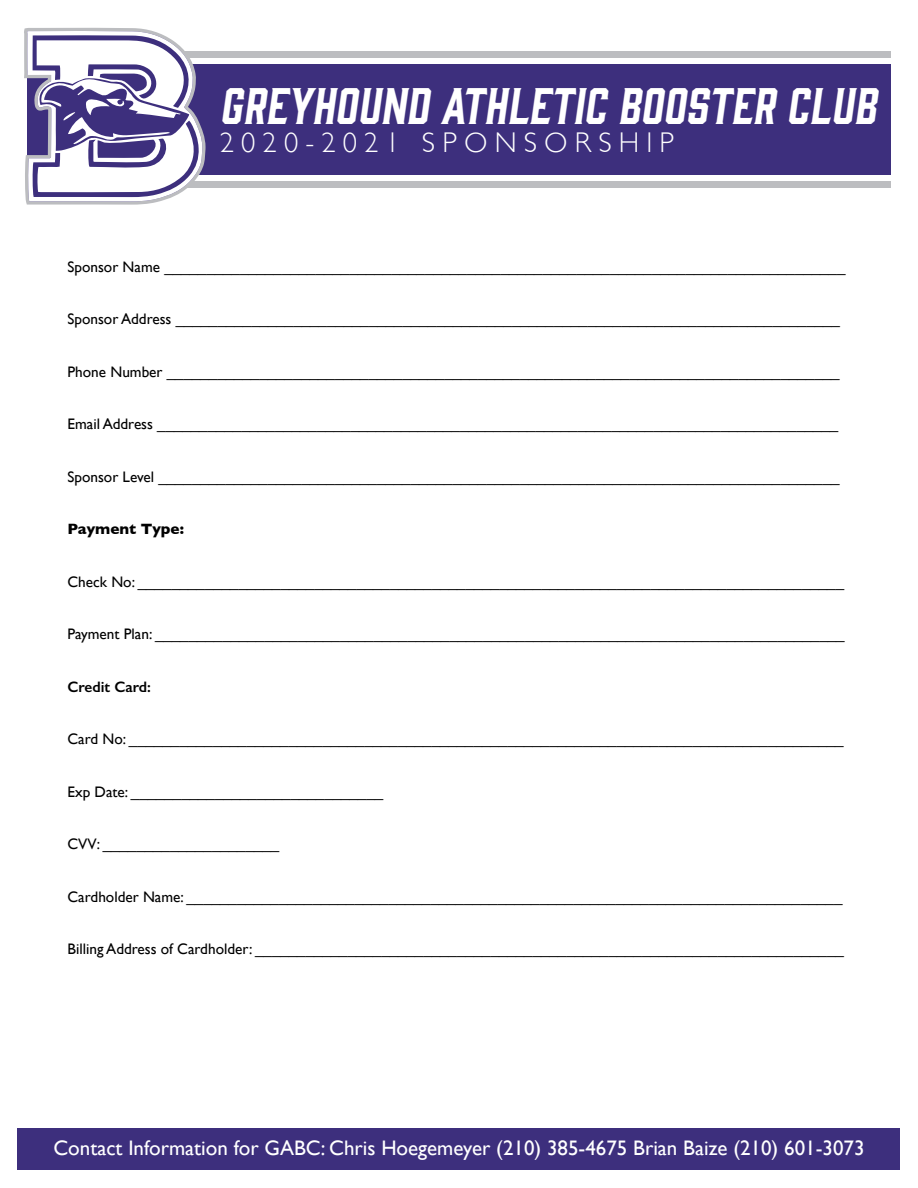
<style>
.page{position:relative;width:918px;height:1188px;background:#fff}
.page>*{position:absolute;margin:0;border:0;box-sizing:border-box;transform-origin:0 0}
.t1{font:italic 47.25px "Gin";color:#fff}
.t2{font:300 28.5px "Gill Sans";letter-spacing:.25em;color:#fff}
.t3{font:21px "Gill Sans";color:#fff}
.t4{font:15.3px "Gill Sans";color:#000}
.t5{font:700 15.3px "Gill Sans";color:#000}
.t6{font:600 15.3px "Gill Sans";color:#000}
</style>
<div class="page">
<div style="left:27px;top:51px;width:864px;height:7px;background:#bcbdc0"></div>
<div style="left:27px;top:182px;width:864px;height:6px;background:#bcbdc0"></div>
<div style="left:27px;top:65px;width:864px;height:110px;background:#3d2f7d"></div>
<svg style="left:24px;top:28px;width:183px;height:177px"></svg>
<div style="left:17px;top:1129px;width:883px;height:41px;background:#3d2f7d"></div>
<p class="t1" style="left:220px;top:73px;width:658px">GREYHOUND ATHLETIC BOOSTER CLUB</p>
<p class="t2" style="left:220px;top:120px;width:456px">2020-2021 SPONSORSHIP</p>
<p class="t4" style="left:68px;top:258px;width:779px">Sponsor Name _________________________________________________________________________________</p>
<p class="t4" style="left:68px;top:310px;width:774px">Sponsor Address _______________________________________________________________________________</p>
<p class="t4" style="left:68px;top:363px;width:774px">Phone Number ________________________________________________________________________________</p>
<p class="t4" style="left:68px;top:415px;width:772px">Email Address _________________________________________________________________________________</p>
<p class="t4" style="left:68px;top:468px;width:774px">Sponsor Level _________________________________________________________________________________</p>
<p class="t5" style="left:68px;top:517px;width:118px">Payment Type:</p>
<p class="t4" style="left:68px;top:573px;width:778px">Check No: ____________________________________________________________________________________</p>
<p class="t4" style="left:68px;top:625px;width:779px">Payment Plan: __________________________________________________________________________________</p>
<p class="t6" style="left:68px;top:677px;width:85px">Credit Card:</p>
<p class="t4" style="left:68px;top:730px;width:778px">Card No: _____________________________________________________________________________________</p>
<p class="t4" style="left:68px;top:783px;width:317px">Exp Date: ______________________________</p>
<p class="t4" style="left:68px;top:835px;width:213px">CVV: _____________________</p>
<p class="t4" style="left:68px;top:888px;width:776px">Cardholder Name: ______________________________________________________________________________</p>
<p class="t4" style="left:68px;top:940px;width:778px">Billing Address of Cardholder: ______________________________________________________________________</p>
<p class="t3" style="left:53px;top:1136px;width:813px">Contact Information for GABC: Chris Hoegemeyer (210) 385-4675 Brian Baize (210) 601-3073</p>
</div>
